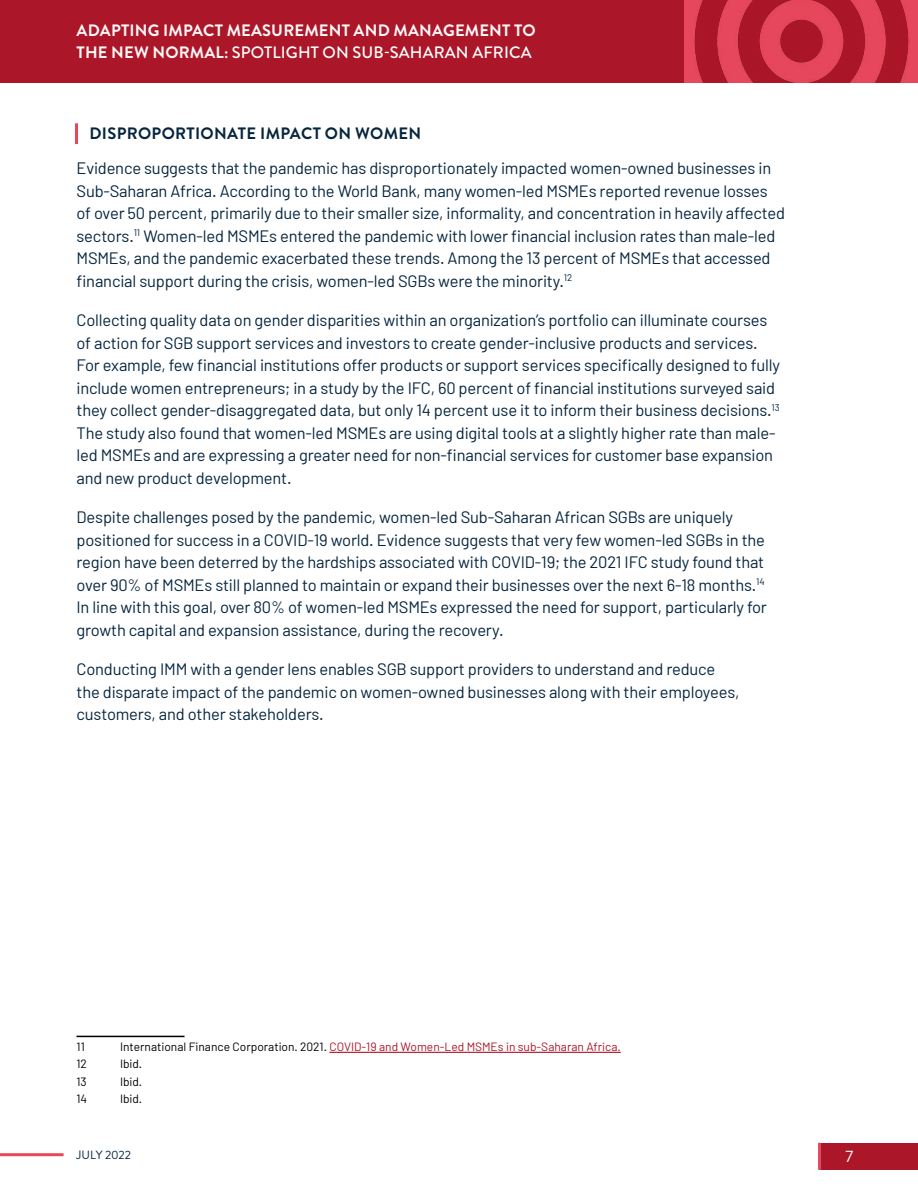
<style>
.page{position:relative;width:918px;height:1188px;background:#fff}
.page>*{position:absolute;margin:0;border:0;box-sizing:border-box;transform-origin:0 0}
.t1{font:16.5px/22.5px "Barlow";letter-spacing:-.01em;color:#06253e}
.t2{font:700 16.5px/22.5px "Brandon Grotesque";letter-spacing:.01em;color:#fff7f8}
.t3{font:700 16.5px "Brandon Grotesque";letter-spacing:.02em;color:#06253e}
.t4{font:16.5px "Brandon Grotesque";color:#fff}
.t5{font:12px "Barlow";color:#ab1728}
.t6{font:12px "Barlow";color:#000}
.t7{font:12px "Brandon Grotesque";letter-spacing:-.01em;color:#06253e}
.s1{font-weight:500;color:#fff}
.s2{color:#000}
</style>
<div class="page">
<div style="left:820px;top:1143px;width:98px;height:27px;background:#ab1728"></div>
<div style="left:0;top:0;width:918px;height:82px;background:#ab1728"></div>
<img style="left:685px;top:0;width:233px;height:82px">
<hr style="left:1px;top:1153px;width:61px;height:3px;background:#e64759">
<hr style="left:818px;top:1144px;width:3px;height:24px;background:#e64759">
<hr style="left:75px;top:123px;width:3px;height:21px;background:#e64759">
<hr style="left:77px;top:1036px;width:108px;height:1px;background:#000">
<hr style="left:329px;top:1052px;width:292px;height:1px;background:#ab1728">
<p class="t2" style="left:77px;top:19px;width:461px">ADAPTING IMPACT MEASUREMENT AND MANAGEMENT TO<br>THE NEW NORMAL: <span class="s1">SPOTLIGHT ON SUB-SAHARAN AFRICA</span></p>
<p class="t3" style="left:89px;top:122px;width:333px">DISPROPORTIONATE IMPACT ON WOMEN</p>
<p class="t1" style="left:77px;top:157px;width:710px">Evidence suggests that the pandemic has disproportionately impacted women-owned businesses in Sub-Saharan Africa. According to the World Bank, many women-led MSMEs reported revenue losses of over 50 percent, primarily due to their smaller size, informality, and concentration in heavily affected sectors.<sup>11</sup> Women-led MSMEs entered the pandemic with lower financial inclusion rates than male-led MSMEs, and the pandemic exacerbated these trends. Among the 13 percent of MSMEs that accessed financial support during the crisis, women-led SGBs were the minority.<sup>12</sup></p>
<p class="t1" style="left:77px;top:309px;width:705px">Collecting quality data on gender disparities within an organization’s portfolio can illuminate courses of action for SGB support services and investors to create gender-inclusive products and services.<br>For example, few financial institutions offer products or support services specifically designed to fully include women entrepreneurs; in a study by the IFC, 60 percent of financial institutions surveyed said they collect gender-disaggregated data, but only 14 percent use it to inform their business decisions.<sup>13<br></sup>The study also found that women-led MSMEs are using digital tools at a slightly higher rate than male&shy;led MSMEs and are expressing a greater need for non-financial services for customer base expansion and new product development.</p>
<p class="t1" style="left:77px;top:506px;width:692px">Despite challenges posed by the pandemic, women-led Sub-Saharan African SGBs are uniquely positioned for success in a COVID-19 world. Evidence suggests that very few women-led SGBs in the region have been deterred by the hardships associated with COVID-19; the 2021 IFC study found that over 90% of MSMEs still planned to maintain or expand their businesses over the next 6-18 months.<sup>14<br></sup>In line with this goal, over 80% of women-led MSMEs expressed the need for support, particularly for growth capital and expansion assistance, during the recovery.</p>
<p class="t1" style="left:77px;top:658px;width:664px">Conducting IMM with a gender lens enables SGB support providers to understand and reduce the disparate impact of the pandemic on women-owned businesses along with their employees, customers, and other stakeholders.</p>
<p class="t6" style="left:77px;top:1039px;width:10px">11</p>
<p class="t5" style="left:120px;top:1039px;width:502px"><span class="s2">International Finance Corporation. 2021.</span> COVID-19 and Women-Led MSMEs in sub-Saharan Africa.</p>
<p class="t6" style="left:77px;top:1056px;width:12px">12</p>
<p class="t6" style="left:120px;top:1056px;width:24px">Ibid.</p>
<p class="t6" style="left:77px;top:1074px;width:12px">13</p>
<p class="t6" style="left:120px;top:1074px;width:24px">Ibid.</p>
<p class="t6" style="left:77px;top:1091px;width:12px">14</p>
<p class="t6" style="left:120px;top:1091px;width:24px">Ibid.</p>
<p class="t7" style="left:77px;top:1147px;width:56px">JULY 2022</p>
<p class="t4" style="left:846px;top:1145px;width:9px">7</p>
</div>
